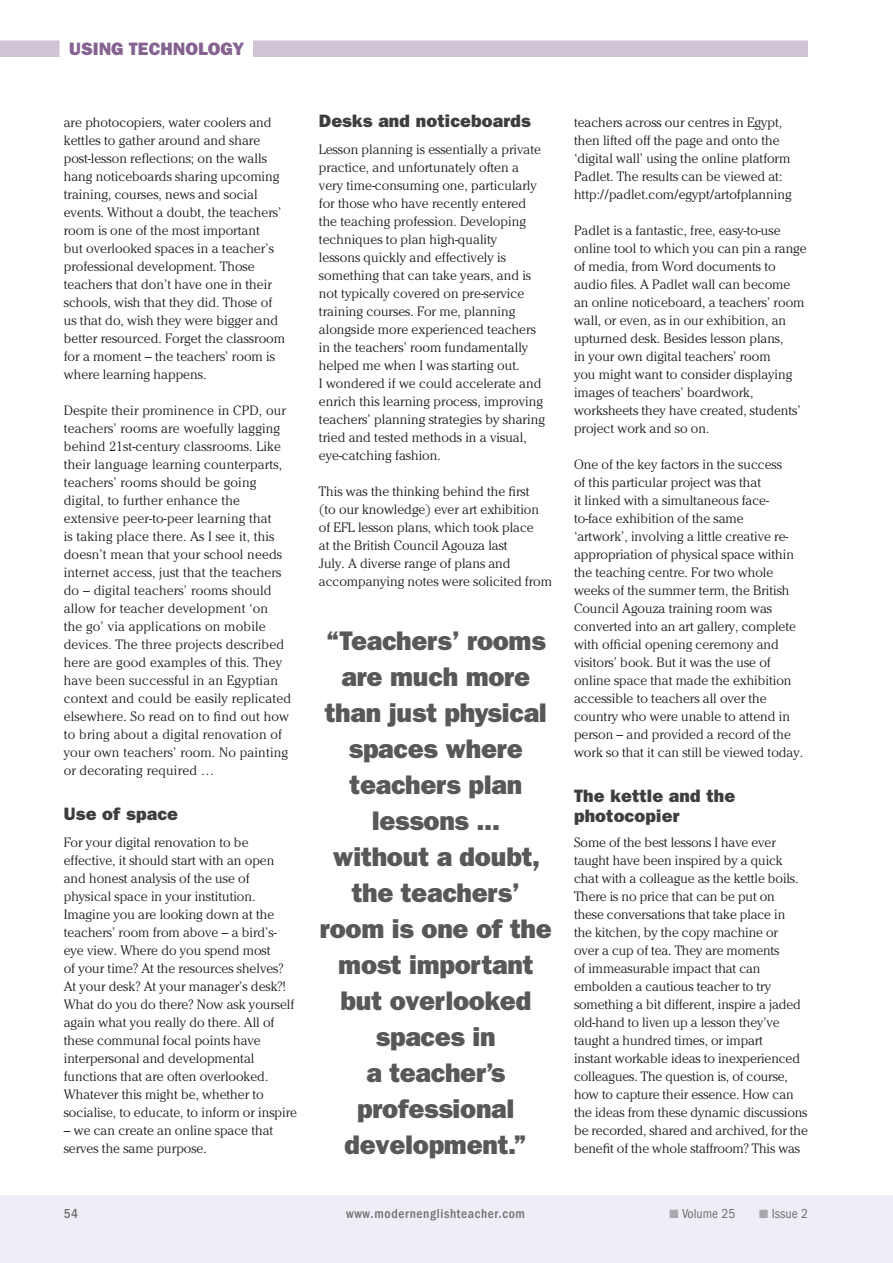
<style>
.page{position:relative;width:893px;height:1263px;background:#fff}
.page>*{position:absolute;margin:0;border:0;box-sizing:border-box;transform-origin:0 0}
.t1{font:27px/36px "ITC Franklin Gothic Std Hvy";letter-spacing:-.01em;color:#57585a;text-align:center}
.t2{font:18px/19.5px "ITC Franklin Gothic Std Hvy";letter-spacing:.01em;color:#3e3e3f}
.t3{font:18px "ITC Franklin Gothic Std Hvy";color:#866291}
.t4{font:300 13.5px/18px "Cheltenham Std";letter-spacing:-.005em;color:#231f20}
.t5{font:500 condensed 13.5px "ITC Franklin Gothic Std";letter-spacing:.05em;color:#6c6d70}
.t6{font:condensed 13.5px "ITC Franklin Gothic Std";color:#6c6d70}
.s1{color:#a8a9ad}
</style>
<div class="page">
<div style="left:0;top:1195px;width:893px;height:68px;background:#efeef6"></div>
<div style="left:0;top:40px;width:808px;height:17px;background:#d0c4d5"></div>
<div style="left:60px;top:34px;width:193px;height:33px;background:#fff"></div>
<h2 class="t3" style="left:69px;top:38px;width:177px">USING TECHNOLOGY</h2>
<p class="t4" style="left:64px;top:113px;width:223px">are photocopiers, water coolers and kettles to gather around and share post-lesson reflections; on the walls hang noticeboards sharing upcoming training, courses, news and social events. Without a doubt, the teachers’ room is one of the most important<br>but overlooked spaces in a teacher’s professional development. Those teachers that don’t have one in their schools, wish that they did. Those of us that do, wish they were bigger and better resourced. Forget the classroom for a moment – the teachers’ room is where learning happens.</p>
<p class="t4" style="left:64px;top:401px;width:229px">Despite their prominence in CPD, our teachers’ rooms are woefully lagging behind 21st-century classrooms. Like their language learning counterparts, teachers’ rooms should be going digital, to further enhance the extensive peer-to-peer learning that<br>is taking place there. As I see it, this doesn’t mean that your school needs internet access, just that the teachers do – digital teachers’ rooms should allow for teacher development ‘on<br>the go’ via applications on mobile devices. The three projects described here are good examples of this. They have been successful in an Egyptian context and could be easily replicated elsewhere. So read on to find out how to bring about a digital renovation of your own teachers’ room. No painting or decorating required …</p>
<h2 class="t2" style="left:64px;top:804px;width:116px">Use of space</h2>
<p class="t4" style="left:64px;top:833px;width:235px">For your digital renovation to be effective, it should start with an open and honest analysis of the use of physical space in your institution.<br>Imagine you are looking down at the teachers’ room from above – a bird’s&shy;eye view. Where do you spend most<br>of your time? At the resources shelves?<br>At your desk? At your manager’s desk?!<br>What do you do there? Now ask yourself again what you really do there. All of these communal focal points have interpersonal and developmental functions that are often overlooked.<br>Whatever this might be, whether to socialise, to educate, to inform or inspire</p>
<p class="t4" style="left:64px;top:1121px;width:211px">– we can create an online space that serves the same purpose.</p>
<h2 class="t2" style="left:319px;top:111px;width:213px">Desks and noticeboards</h2>
<p class="t4" style="left:319px;top:140px;width:228px">Lesson planning is essentially a private practice, and unfortunately often a very time-consuming one, particularly for those who have recently entered the teaching profession. Developing techniques to plan high-quality<br>lessons quickly and effectively is something that can take years, and is not typically covered on pre-service training courses. For me, planning alongside more experienced teachers in the teachers’ room fundamentally helped me when I was starting out.<br>I wondered if we could accelerate and enrich this learning process, improving teachers’ planning strategies by sharing tried and tested methods in a visual, eye‑catching fashion.</p>
<p class="t4" style="left:319px;top:482px;width:235px">This was the thinking behind the first<br>(to our knowledge) ever art exhibition of EFL lesson plans, which took place<br>at the British Council Agouza last<br>July. A diverse range of plans and accompanying notes were solicited from</p>
<h1 class="t1" style="left:320px;top:623px;width:233px">“Teachers’ rooms are much more than just physical spaces where teachers plan lessons ...<br>without a doubt, the teachers’ room is one of the most important but overlooked spaces in<br>a teacher’s professional development.”</h1>
<p class="t4" style="left:574px;top:113px;width:219px">teachers across our centres in Egypt, then lifted off the page and onto the ‘digital wall’ using the online platform Padlet. The results can be viewed at: http://padlet.com/egypt/artofplanning</p>
<p class="t4" style="left:574px;top:221px;width:234px">Padlet is a fantastic, free, easy-to-use online tool to which you can pin a range of media, from Word documents to audio files. A Padlet wall can become an online noticeboard, a teachers’ room wall, or even, as in our exhibition, an upturned desk. Besides lesson plans,<br>in your own digital teachers’ room<br>you might want to consider displaying images of teachers’ boardwork, worksheets they have created, students’ project work and so on.</p>
<p class="t4" style="left:574px;top:455px;width:231px">One of the key factors in the success<br>of this particular project was that<br>it linked with a simultaneous face&shy;to-face exhibition of the same<br>‘artwork’, involving a little creative re&shy;appropriation of physical space within the teaching centre. For two whole weeks of the summer term, the British Council Agouza training room was converted into an art gallery, complete with official opening ceremony and visitors’ book. But it was the use of online space that made the exhibition accessible to teachers all over the country who were unable to attend in person – and provided a record of the work so that it can still be viewed today.</p>
<h2 class="t2" style="left:574px;top:786px;width:163px">The kettle and the photocopier</h2>
<p class="t4" style="left:574px;top:833px;width:235px">Some of the best lessons I have ever taught have been inspired by a quick chat with a colleague as the kettle boils.<br>There is no price that can be put on these conversations that take place in<br>the kitchen, by the copy machine or<br>over a cup of tea. They are moments<br>of immeasurable impact that can embolden a cautious teacher to try something a bit different, inspire a jaded old-hand to liven up a lesson they’ve taught a hundred times, or impart<br>instant workable ideas to inexperienced colleagues. The question is, of course, how to capture their essence. How can the ideas from these dynamic discussions be recorded, shared and archived, for the benefit of the whole staffroom? This was</p>
<p class="t5" style="left:64px;top:1206px;width:16px">54</p>
<p class="t5" style="left:346px;top:1206px;width:180px">www.modernenglishteacher.com</p>
<p class="t6" style="left:669px;top:1206px;width:68px"><span class="s1">■</span> Volume 25</p>
<p class="t6" style="left:759px;top:1206px;width:50px"><span class="s1">■</span> Issue 2</p>
</div>
